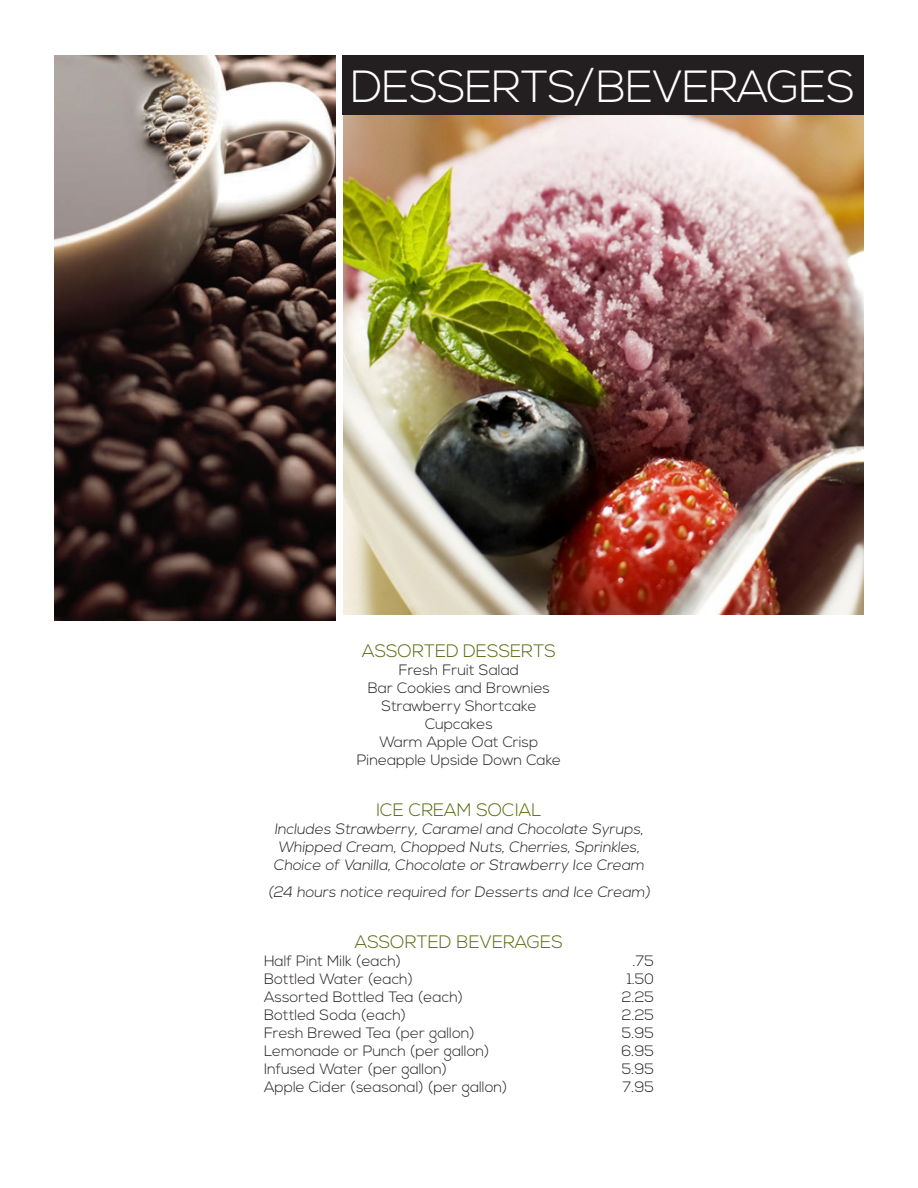
<style>
.page{position:relative;width:918px;height:1188px;background:#fff}
.page>*{position:absolute;margin:0;border:0;box-sizing:border-box;transform-origin:0 0}
.t1{font:300 45px "Nexa";letter-spacing:-.02em;color:#fff}
.t2{font:300 18px "Nexa";color:#556b0e}
.t3{font:300 15px "Nexa";color:#231f20}
</style>
<div class="page">
<img style="left:344px;top:115px;width:520px;height:500px">
<div style="left:343px;top:55px;width:521px;height:60px;background:#231f20"></div>
<img style="left:54px;top:56px;width:282px;height:565px">
<p class="t1" style="left:351px;top:61px;width:505px">DESSERTS/BEVERAGES</p>
<p class="t2" style="left:362px;top:640px;width:195px">ASSORTED DESSERTS</p>
<p class="t3" style="left:399px;top:661px;width:122px">Fresh Fruit Salad</p>
<p class="t3" style="left:368px;top:679px;width:184px">Bar Cookies and Brownies</p>
<p class="t3" style="left:381px;top:697px;width:157px">Strawberry Shortcake</p>
<p class="t3" style="left:425px;top:715px;width:69px">Cupcakes</p>
<p class="t3" style="left:380px;top:733px;width:160px">Warm Apple Oat Crisp</p>
<p class="t3" style="left:357px;top:751px;width:206px">Pineapple Upside Down Cake</p>
<p class="t2" style="left:376px;top:799px;width:167px">ICE CREAM SOCIAL</p>
<p class="t3" style="left:274px;top:820px;width:373px">Includes Strawberry, Caramel and Chocolate Syrups,</p>
<p class="t3" style="left:278px;top:838px;width:365px">Whipped Cream, Chopped Nuts, Cherries, Sprinkles,</p>
<p class="t3" style="left:274px;top:856px;width:375px">Choice of Vanilla, Chocolate or Strawberry Ice Cream</p>
<p class="t3" style="left:268px;top:883px;width:386px">(24 hours notice required for Desserts and Ice Cream)</p>
<p class="t2" style="left:355px;top:931px;width:210px">ASSORTED BEVERAGES</p>
<p class="t3" style="left:264px;top:952px;width:139px">Half Pint Milk (each)</p>
<p class="t3" style="left:633px;top:952px;width:23px">.75</p>
<p class="t3" style="left:264px;top:970px;width:150px">Bottled Water (each)</p>
<p class="t3" style="left:627px;top:970px;width:28px">1.50</p>
<p class="t3" style="left:264px;top:988px;width:201px">Assorted Bottled Tea (each)</p>
<p class="t3" style="left:622px;top:988px;width:34px">2.25</p>
<p class="t3" style="left:264px;top:1006px;width:143px">Bottled Soda (each)</p>
<p class="t3" style="left:622px;top:1006px;width:34px">2.25</p>
<p class="t3" style="left:264px;top:1024px;width:212px">Fresh Brewed Tea (per gallon)</p>
<p class="t3" style="left:622px;top:1024px;width:34px">5.95</p>
<p class="t3" style="left:264px;top:1042px;width:227px">Lemonade or Punch (per gallon)</p>
<p class="t3" style="left:622px;top:1042px;width:34px">6.95</p>
<p class="t3" style="left:264px;top:1060px;width:185px">Infused Water (per gallon)</p>
<p class="t3" style="left:622px;top:1060px;width:34px">5.95</p>
<p class="t3" style="left:264px;top:1078px;width:245px">Apple Cider (seasonal) (per gallon)</p>
<p class="t3" style="left:623px;top:1078px;width:33px">7.95</p>
</div>
